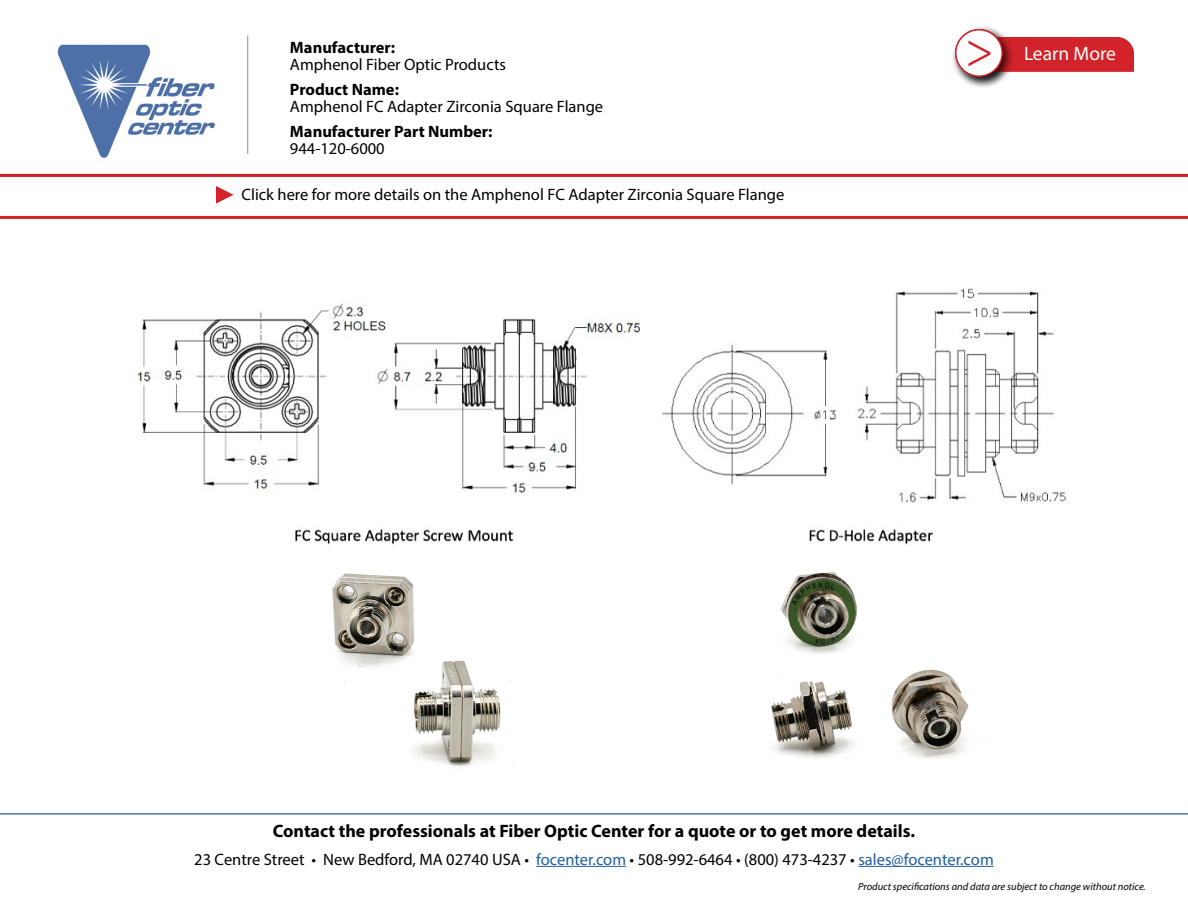
<style>
.page{position:relative;width:1188px;height:918px;background:#fff}
.page>*{position:absolute;margin:0;border:0;box-sizing:border-box;transform-origin:0 0}
.t1{font:51px "Minion Pro";color:#d2232a}
.t2{font:19.5px "Myriad Pro";color:#fff}
.t3{font:700 18px "Myriad Pro";color:#000}
.t4{font:16.5px/16.5px "Myriad Pro";color:#000}
.t5{font:700 16.5px "Myriad Pro";color:#000}
.t6{font:italic 10.5px "Myriad Pro";color:#000}
.s1{font-weight:700}
.s2{color:#215e9e}
</style>
<div class="page">
<hr style="left:536px;top:866px;width:90px;height:1px;background:#215e9e">
<hr style="left:858px;top:866px;width:136px;height:1px;background:#215e9e">
<hr style="left:0;top:813px;width:1188px;height:2px;background:#4f70a8">
<img style="left:57px;top:44px;width:158px;height:114px">
<hr style="left:247px;top:36px;width:1px;height:118px;background:#8a8c8e">
<hr style="left:0;top:216px;width:1188px;height:3px;background:#d2232a">
<svg style="left:216px;top:186px;width:18px;height:18px"></svg>
<div style="left:1015px;top:37px;width:119px;height:35px;background:#d2232a"></div>
<div style="left:951px;top:25px;width:64px;height:64px;background:#000;opacity:.75"></div>
<div style="left:956px;top:30px;width:46px;height:46px;background:#fff;border-radius:50%"></div>
<div style="left:955px;top:29px;width:48px;height:48px;border:1px solid #d2232a;border-radius:50%"></div>
<hr style="left:0;top:174px;width:1188px;height:3px;background:#d2232a">
<img style="left:332px;top:573px;width:180px;height:196px">
<img style="left:771px;top:572px;width:198px;height:187px">
<img style="left:137px;top:288px;width:929px;height:257px">
<p class="t4" style="left:290px;top:39px;width:218px"><span class="s1">Manufacturer:<br></span>Amphenol Fiber Optic Products</p>
<p class="t4" style="left:290px;top:81px;width:315px"><span class="s1">Product Name:<br></span>Amphenol FC Adapter Zirconia Square Flange</p>
<p class="t5" style="left:290px;top:121px;width:204px">Manufacturer Part Number:</p>
<p class="t4" style="left:290px;top:140px;width:96px">944-120-6000</p>
<p class="t4" style="left:242px;top:186px;width:544px">Click here for more details on the Amphenol FC Adapter Zirconia Square Flange</p>
<p class="t1" style="left:965px;top:16px;width:30px">&gt;</p>
<p class="t2" style="left:1024px;top:42px;width:93px">Learn More</p>
<p class="t3" style="left:273px;top:819px;width:644px">Contact the professionals at Fiber Optic Center for a quote or to get more details.</p>
<p class="t4" style="left:194px;top:851px;width:801px">23 Centre Street • New Bedford, MA 02740 USA • <span class="s2">focenter.com</span> • 508-992-6464 • (800) 473-4237 • <span class="s2">sales@focenter.com</span></p>
<p class="t6" style="left:858px;top:880px;width:289px">Product specifications and data are subject to change without notice.</p>
</div>
